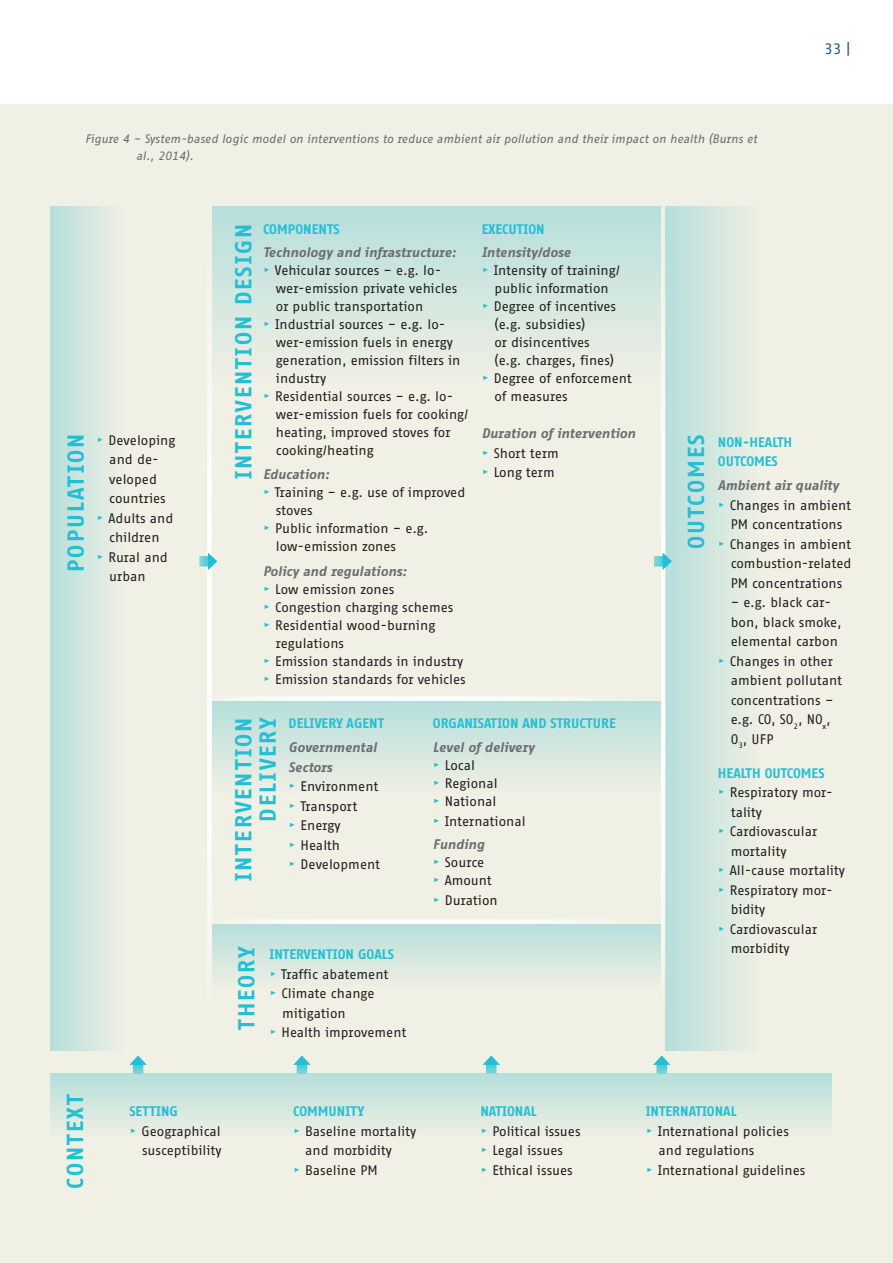
<style>
.page{position:relative;width:893px;height:1263px;background:#fff}
.page>*{position:absolute;margin:0;border:0;box-sizing:border-box;transform-origin:0 0}
.t1{font:700 22.5px/24.5px "Fago Office Sans";letter-spacing:.09em;color:#23bfd4;text-align:right}
.t2{font:15px "Fago Office Sans";color:#1f5787}
.t3{font:13.5px/19.5px "Fago Office Sans";color:#231f20}
.t4{font:italic 700 13.5px/19.5px "Fago Office Sans";color:#6c6d70}
.t5{font:700 13.5px/19.5px "Fago Office Sans";color:#23bfd4}
.t6{font:italic 12px/16.5px "Fago Office Sans";color:#6c6d70}
.s1{color:#23bfd4}
</style>
<div class="page">
<div style="left:0;top:104px;width:893px;height:1159px;background:#f1f0e4"></div>
<svg style="left:213px;top:924px;width:448px;height:54px;background:#cde5de"></svg>
<svg style="left:213px;top:701px;width:448px;height:78px;background:#cde5de"></svg>
<svg style="left:213px;top:206px;width:448px;height:356px"></svg>
<svg style="left:665px;top:206px;width:81px;height:845px;background:#cee5de"></svg>
<svg style="left:50px;top:206px;width:62px;height:845px;background:#cde5de"></svg>
<svg style="left:50px;top:1073px;width:781px;height:55px;background:#cde5de"></svg>
<svg style="left:129px;top:1055px;width:18px;height:10px"></svg>
<svg style="left:133px;top:1061px;width:10px;height:12px"></svg>
<svg style="left:482px;top:1055px;width:18px;height:10px"></svg>
<svg style="left:486px;top:1061px;width:10px;height:12px"></svg>
<svg style="left:653px;top:1055px;width:17px;height:10px"></svg>
<svg style="left:656px;top:1061px;width:11px;height:12px"></svg>
<svg style="left:293px;top:1055px;width:18px;height:10px"></svg>
<svg style="left:297px;top:1061px;width:10px;height:12px"></svg>
<svg style="left:207px;top:325px;width:5px;height:632px;fill:#fbfbf8"></svg>
<svg style="left:661px;top:325px;width:4px;height:633px;fill:#fdfdfb"></svg>
<div style="left:202px;top:696px;width:438px;height:5px;background:#fff"></div>
<div style="left:213px;top:919px;width:437px;height:5px;background:#fff"></div>
<svg style="left:208px;top:553px;width:9px;height:17px"></svg>
<svg style="left:199px;top:556px;width:12px;height:11px"></svg>
<svg style="left:662px;top:553px;width:10px;height:17px"></svg>
<svg style="left:654px;top:556px;width:12px;height:11px"></svg>
<p class="t6" style="left:136px;top:131px;width:623px;text-indent:-51px">Figure 4 – System-based logic model on interventions to reduce ambient air pollution and their impact on health (Burns et al., 2014).</p>
<p class="t2" style="left:824px;top:41px;width:28px">33 |</p>
<p class="t1" style="left:64px;top:572px;width:140px;rotate:-90deg">POPULATION</p>
<p class="t3" style="left:97px;top:430px;width:80px;text-align:center"><span class="s1">fi</span> Developing and de&shy;veloped countries</p>
<p class="t3" style="left:97px;top:508px;width:78px;text-align:center"><span class="s1">fi</span> Adults and children</p>
<p class="t3" style="left:109px;top:547px;width:60px;text-indent:-13px"><span class="s1">fi</span> Rural and urban</p>
<p class="t1" style="left:231px;top:479px;width:257px;rotate:-90deg">INTERVENTION DESIGN</p>
<p class="t5" style="left:263px;top:220px;width:78px">COMPONENTS</p>
<p class="t4" style="left:263px;top:242px;width:195px">Technology and infrastructure:</p>
<p class="t3" style="left:276px;top:261px;width:183px;line-height:18px;text-indent:-13px"><span class="s1">fi</span> Vehicular sources – e.g. lo&shy;wer-emission private vehicles or public transportation</p>
<p class="t3" style="left:276px;top:315px;width:186px;line-height:18px;text-indent:-13px"><span class="s1">fi</span> Industrial sources – e.g. lo&shy;wer-emission fuels in energy generation, emission filters in industry</p>
<p class="t3" style="left:276px;top:387px;width:194px;line-height:18px;text-indent:-13px"><span class="s1">fi</span> Residential sources – e.g. lo&shy;wer-emission fuels for cooking/ heating, improved stoves for cooking/heating</p>
<p class="t4" style="left:263px;top:465px;width:68px">Education:</p>
<p class="t3" style="left:276px;top:483px;width:191px;line-height:18px;text-indent:-13px"><span class="s1">fi</span> Training – e.g. use of improved stoves</p>
<p class="t3" style="left:276px;top:519px;width:154px;line-height:18px;text-indent:-13px"><span class="s1">fi</span> Public information – e.g. low-emission zones</p>
<p class="t4" style="left:263px;top:561px;width:145px">Policy and regulations:</p>
<p class="t3" style="left:263px;top:579px;width:133px"><span class="s1">fi</span> Low emission zones</p>
<p class="t3" style="left:263px;top:597px;width:192px"><span class="s1">fi</span> Congestion charging schemes</p>
<p class="t3" style="left:276px;top:616px;width:161px;line-height:18px;text-indent:-13px"><span class="s1">fi</span> Residential wood-burning regulations</p>
<p class="t3" style="left:263px;top:651px;width:201px"><span class="s1">fi</span> Emission standards in industry</p>
<p class="t3" style="left:263px;top:669px;width:204px"><span class="s1">fi</span> Emission standards for vehicles</p>
<p class="t5" style="left:482px;top:220px;width:64px">EXECUTION</p>
<p class="t4" style="left:482px;top:242px;width:90px">Intensity/dose</p>
<p class="t3" style="left:482px;top:261px;width:140px;line-height:18px;text-align:center"><span class="s1">fi</span> Intensity of training/ public information</p>
<p class="t3" style="left:494px;top:297px;width:123px;line-height:18px;text-indent:-13px"><span class="s1">fi</span> Degree of incentives (e.g. subsidies)<br>or disincentives (e.g. charges, fines)</p>
<p class="t3" style="left:494px;top:369px;width:139px;line-height:18px;text-indent:-13px"><span class="s1">fi</span> Degree of enforcement of measures</p>
<p class="t4" style="left:482px;top:424px;width:155px">Duration of intervention</p>
<p class="t3" style="left:482px;top:443px;width:79px"><span class="s1">fi</span> Short term</p>
<p class="t3" style="left:482px;top:463px;width:75px"><span class="s1">fi</span> Long term</p>
<p class="t1" style="left:231px;top:881px;width:166px;rotate:-90deg">INTERVENTION<br>DELIVERY</p>
<p class="t5" style="left:289px;top:714px;width:97px">DELIVERY AGENT</p>
<p class="t4" style="left:289px;top:737px;width:90px">Governmental<br>Sectors</p>
<p class="t3" style="left:289px;top:777px;width:92px"><span class="s1">fi</span> Environment</p>
<p class="t3" style="left:289px;top:796px;width:70px"><span class="s1">fi</span> Transport</p>
<p class="t3" style="left:289px;top:816px;width:53px"><span class="s1">fi</span> Energy</p>
<p class="t3" style="left:289px;top:835px;width:53px"><span class="s1">fi</span> Health</p>
<p class="t3" style="left:289px;top:855px;width:93px"><span class="s1">fi</span> Development</p>
<p class="t1" style="left:234px;top:1030px;width:86px;rotate:-90deg">THEORY</p>
<p class="t5" style="left:270px;top:945px;width:126px">INTERVENTION GOALS</p>
<p class="t3" style="left:270px;top:964px;width:121px"><span class="s1">fi</span> Traffic abatement</p>
<p class="t3" style="left:282px;top:984px;width:94px;text-indent:-13px"><span class="s1">fi</span> Climate change mitigation</p>
<p class="t3" style="left:270px;top:1023px;width:139px"><span class="s1">fi</span> Health improvement</p>
<p class="t5" style="left:433px;top:714px;width:184px">ORGANISATION AND STRUCTURE</p>
<p class="t4" style="left:433px;top:737px;width:103px">Level of delivery</p>
<p class="t3" style="left:433px;top:756px;width:44px"><span class="s1">fi</span> Local</p>
<p class="t3" style="left:433px;top:774px;width:66px"><span class="s1">fi</span> Regional</p>
<p class="t3" style="left:433px;top:792px;width:65px"><span class="s1">fi</span> National</p>
<p class="t3" style="left:433px;top:811px;width:94px"><span class="s1">fi</span> International</p>
<p class="t4" style="left:433px;top:835px;width:53px">Funding</p>
<p class="t3" style="left:433px;top:853px;width:53px"><span class="s1">fi</span> Source</p>
<p class="t3" style="left:433px;top:871px;width:61px"><span class="s1">fi</span> Amount</p>
<p class="t3" style="left:433px;top:890px;width:66px"><span class="s1">fi</span> Duration</p>
<p class="t1" style="left:684px;top:549px;width:116px;rotate:-90deg">OUTCOMES</p>
<p class="t5" style="left:718px;top:432px;width:76px">NON-HEALTH<br>OUTCOMES</p>
<p class="t4" style="left:718px;top:475px;width:122px">Ambient air quality</p>
<p class="t3" style="left:718px;top:495px;width:135px;text-align:center"><span class="s1">fi</span> Changes in ambient<br>PM concentrations</p>
<p class="t3" style="left:731px;top:534px;width:122px;text-align:justify;text-indent:-13px"><span class="s1">fi</span> Changes in ambient combustion-related PM concentrations</p>
<p class="t3" style="left:731px;top:593px;width:112px">– e.g. black car&shy;bon, black smoke, elemental carbon</p>
<p class="t3" style="left:731px;top:651px;width:113px;text-indent:-13px"><span class="s1">fi</span> Changes in other ambient pollutant concentrations – e.g. CO, SO<sub>2</sub>, NO<sub>x</sub>,<br>O<sub>3</sub>, UFP</p>
<p class="t5" style="left:718px;top:763px;width:108px">HEALTH OUTCOMES</p>
<p class="t3" style="left:731px;top:783px;width:104px;text-indent:-13px"><span class="s1">fi</span> Respiratory mor&shy;tality</p>
<p class="t3" style="left:731px;top:822px;width:88px;text-indent:-13px"><span class="s1">fi</span> Cardiovascular mortality</p>
<p class="t3" style="left:718px;top:861px;width:128px"><span class="s1">fi</span> All-cause mortality</p>
<p class="t3" style="left:731px;top:880px;width:104px;text-indent:-13px"><span class="s1">fi</span> Respiratory mor&shy;bidity</p>
<p class="t3" style="left:731px;top:919px;width:88px;text-indent:-13px"><span class="s1">fi</span> Cardiovascular morbidity</p>
<p class="t1" style="left:63px;top:1188px;width:96px;rotate:-90deg">CONTEXT</p>
<p class="t5" style="left:129px;top:1101px;width:50px">SETTING</p>
<p class="t3" style="left:129px;top:1121px;width:94px;text-align:right"><span class="s1">fi</span> Geographical susceptibility</p>
<p class="t5" style="left:293px;top:1101px;width:73px">COMMUNITY</p>
<p class="t3" style="left:305px;top:1121px;width:112px;text-indent:-12px"><span class="s1">fi</span> Baseline mortality and morbidity</p>
<p class="t3" style="left:293px;top:1160px;width:86px"><span class="s1">fi</span> Baseline PM</p>
<p class="t5" style="left:480px;top:1101px;width:58px">NATIONAL</p>
<p class="t3" style="left:480px;top:1121px;width:102px"><span class="s1">fi</span> Political issues</p>
<p class="t3" style="left:480px;top:1141px;width:84px"><span class="s1">fi</span> Legal issues</p>
<p class="t3" style="left:480px;top:1160px;width:94px"><span class="s1">fi</span> Ethical issues</p>
<p class="t5" style="left:646px;top:1101px;width:93px">INTERNATIONAL</p>
<p class="t3" style="left:658px;top:1121px;width:132px;text-indent:-13px"><span class="s1">fi</span> International policies and regulations</p>
<p class="t3" style="left:646px;top:1160px;width:161px"><span class="s1">fi</span> International guidelines</p>
</div>
